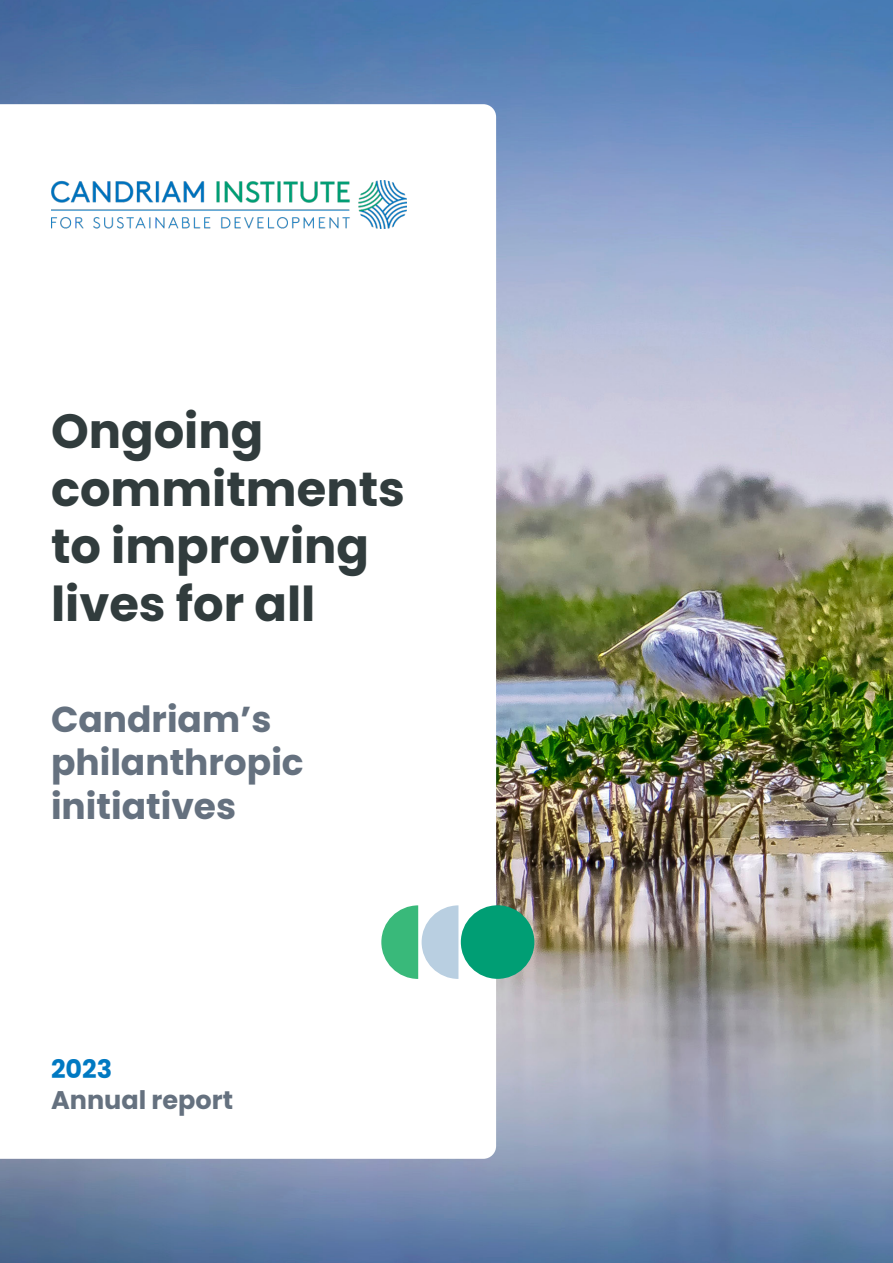
<style>
.page{position:relative;width:893px;height:1263px;background:#fff}
.page>*{position:absolute;margin:0;border:0;box-sizing:border-box;transform-origin:0 0}
.t1{font:700 48px/57.6px "Poppins";color:#313c3d}
.t2{font:700 36px/43.2px "Poppins";color:#65717f}
.t3{font:700 25.5px "Poppins";color:#65717f}
.t4{font:700 25.5px "Poppins";color:#0079c2}
</style>
<div class="page">
<img style="left:0;top:0;width:893px;height:1263px">
<svg style="left:0;top:104px;width:496px;height:1055px"></svg>
<img style="left:51px;top:180px;width:355px;height:49px">
<div style="left:461px;top:905px;width:73px;height:74px;background:#009e74;border-radius:50%"></div>
<svg style="left:381px;top:905px;width:77px;height:74px"></svg>
<p class="t1" style="left:51px;top:403px;width:355px">Ongoing commitments to improving lives for all</p>
<p class="t2" style="left:51px;top:698px;width:254px">Candriam’s philanthropic initiatives</p>
<p class="t4" style="left:51px;top:1054px;width:63px">2023</p>
<p class="t3" style="left:51px;top:1085px;width:184px">Annual report</p>
</div>
